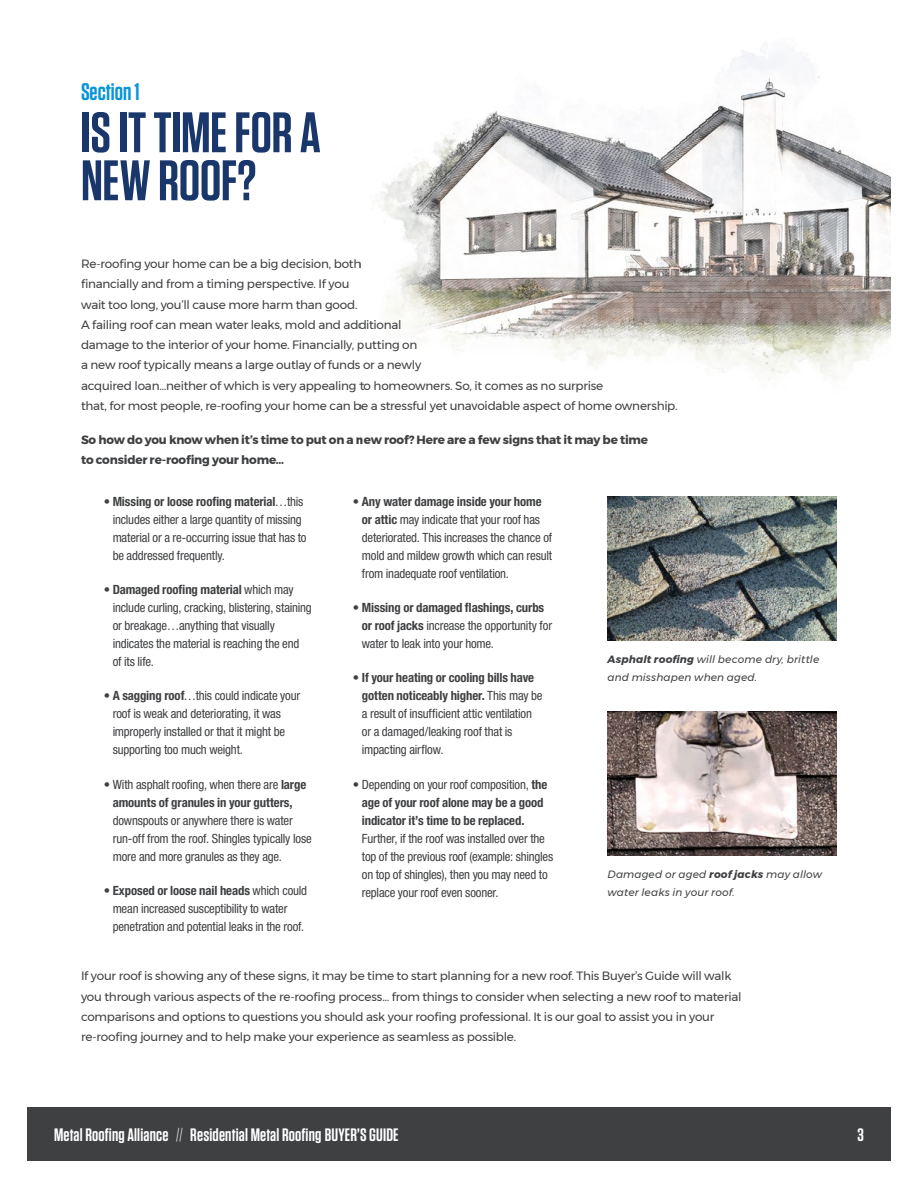
<style>
.page{position:relative;width:918px;height:1188px;background:#fff}
.page>*{position:absolute;margin:0;border:0;box-sizing:border-box;transform-origin:0 0}
.t1{font:600 57px/48px "Tungsten";letter-spacing:-.005em;color:#19376b}
.t2{font:600 24px "Tungsten";color:#0795d7}
.t3{font:600 18px "Tungsten";letter-spacing:.01em;color:#fff}
.Compare_Bullets{font:condensed 12.75px/18px "Helvetica Neue LT Std";letter-spacing:-.015em;color:#3f4042}
._9pt__body{font:12px/20.2px "Montserrat";letter-spacing:-.02em;color:#3f4042}
._9pt__body-2{font:700 12px/20.2px "Montserrat";letter-spacing:-.015em;color:#3f4042}
.t4{font:italic 10.5px/17.7px "Montserrat";letter-spacing:.015em;color:#3f4042}
.s1{font-weight:700}
.s2{font-weight:300}
</style>
<div class="page">
<div style="left:27px;top:1107px;width:864px;height:54px;background:#3f4042"></div>
<img style="left:376px;top:48px;width:515px;height:331px">
<img style="left:608px;top:497px;width:229px;height:143px">
<img style="left:608px;top:712px;width:229px;height:143px">
<p class="t2" style="left:81px;top:79px;width:60px">Section 1</p>
<p class="t1" style="left:81px;top:110px;width:241px">IS IT TIME FOR A<br>NEW ROOF?</p>
<p class="_9pt__body" style="left:81px;top:254px;width:598px">Re-roofing your home can be a big decision, both<br>financially and from a timing perspective. If you<br>wait too long, you’ll cause more harm than good.<br>A failing roof can mean water leaks, mold and additional<br>damage to the interior of your home. Financially, putting on<br>a new roof typically means a large outlay of funds or a newly<br>acquired loan…neither of which is very appealing to homeowners. So, it comes as no surprise<br>that, for most people, re-roofing your home can be a stressful yet unavoidable aspect of home ownership.</p>
<p class="_9pt__body-2" style="left:81px;top:429px;width:569px">So how do you know when it’s time to put on a new roof? Here are a few signs that it may be time to consider re-roofing your home…</p>
<p class="Compare_Bullets" style="left:113px;top:492px;width:195px;text-indent:-9px"><span class="s1">• Missing or loose roofing material</span>…this includes either a large quantity of missing material or a re-occurring issue that has to be addressed frequently.</p>
<p class="Compare_Bullets" style="left:113px;top:581px;width:201px;text-indent:-9px"><span class="s1">• Damaged roofing material</span> which may include curling, cracking, blistering, staining or breakage…anything that visually indicates the material is reaching the end<br>of its life.</p>
<p class="Compare_Bullets" style="left:113px;top:687px;width:189px;text-indent:-9px"><span class="s1">• A sagging roof</span>…this could indicate your roof is weak and deteriorating, it was improperly installed or that it might be supporting too much weight.</p>
<p class="Compare_Bullets" style="left:113px;top:775px;width:201px;text-indent:-9px"><span class="s1">•</span> With asphalt roofing, when there are <span class="s1">large amounts of granules in your gutters, </span>downspouts or anywhere there is water run-off from the roof. Shingles typically lose more and more granules as they age.</p>
<p class="Compare_Bullets" style="left:113px;top:881px;width:196px;text-indent:-9px"><span class="s1">• Exposed or loose nail heads</span> which could mean increased susceptibility to water penetration and potential leaks in the roof.</p>
<p class="Compare_Bullets" style="left:362px;top:492px;width:192px;text-indent:-9px"><span class="s1">• Any water damage inside your home or attic</span> may indicate that your roof has deteriorated. This increases the chance of mold and mildew growth which can result from inadequate roof ventilation.</p>
<p class="Compare_Bullets" style="left:362px;top:599px;width:192px;text-indent:-9px"><span class="s1">• Missing or damaged flashings, curbs or roof jacks</span> increase the opportunity for water to leak into your home.</p>
<p class="Compare_Bullets" style="left:362px;top:669px;width:182px;text-indent:-9px"><span class="s1">• If your heating or cooling bills have gotten noticeably higher.</span> This may be a result of insufficient attic ventilation or a damaged/leaking roof that is impacting airflow.</p>
<p class="Compare_Bullets" style="left:362px;top:775px;width:193px;text-indent:-9px">• Depending on your roof composition, <span class="s1">the age of your roof alone may be a good indicator it’s time to be replaced.<br></span>Further, if the roof was installed over the top of the previous roof (example: shingles on top of shingles), then you may need to replace your roof even sooner.</p>
<p class="t4" style="left:608px;top:651px;width:213px"><span class="s1">Asphalt roofing</span> will become dry, brittle and misshapen when aged.</p>
<p class="t4" style="left:608px;top:865px;width:216px">Damaged or aged <span class="s1">roof jacks</span> may allow water leaks in your roof.</p>
<p class="_9pt__body" style="left:81px;top:966px;width:662px">If your roof is showing any of these signs, it may be time to start planning for a new roof. This Buyer’s Guide will walk you through various aspects of the re-roofing process… from things to consider when selecting a new roof to material comparisons and options to questions you should ask your roofing professional. It is our goal to assist you in your re-roofing journey and to help make your experience as seamless as possible.</p>
<h3 class="t3" style="left:54px;top:1125px;width:346px">Metal Roofing Alliance <span class="s2">//</span> Residential Metal Roofing BUYER’S GUIDE</h3>
<h3 class="t3" style="left:858px;top:1125px;width:8px">3</h3>
</div>
